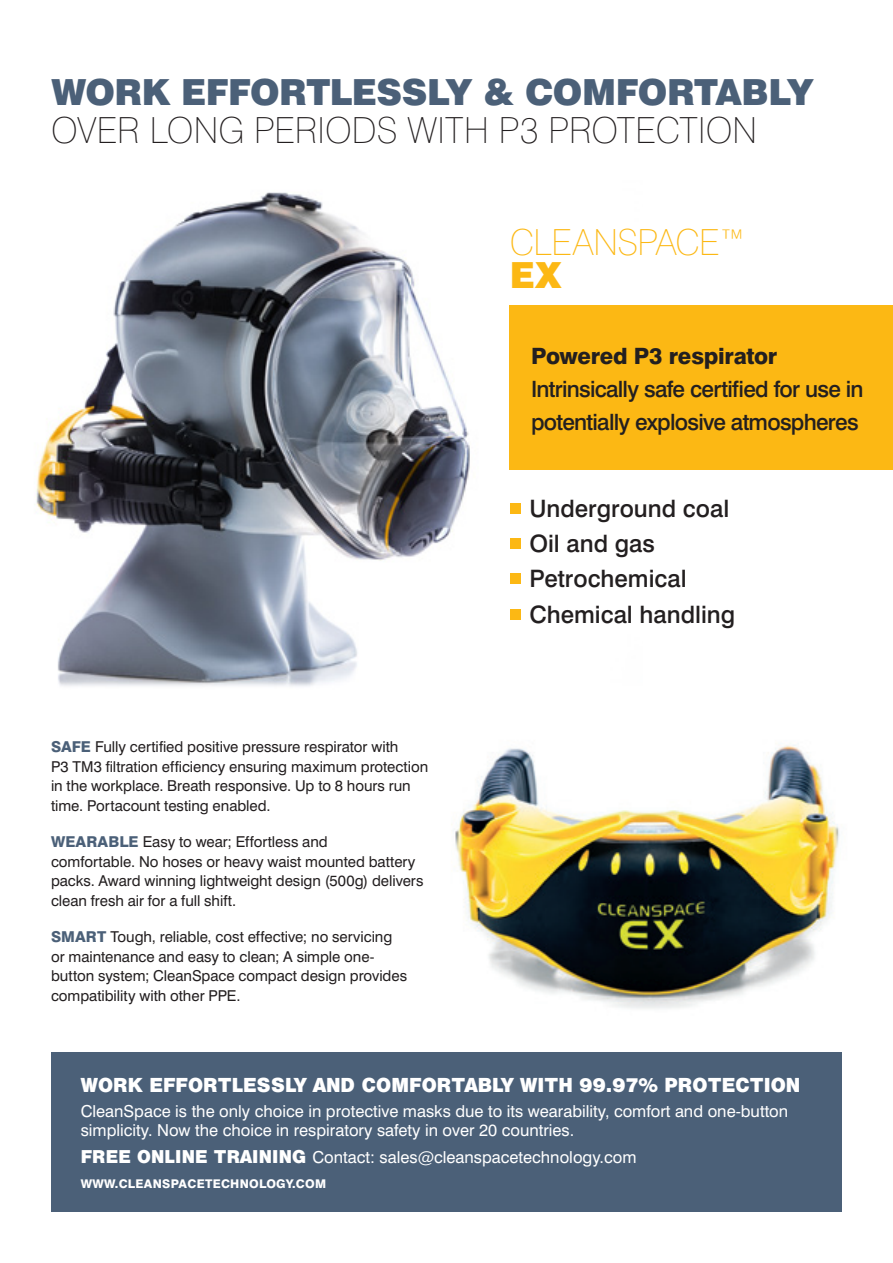
<style>
.page{position:relative;width:893px;height:1263px;background:#fff}
.page>*{position:absolute;margin:0;border:0;box-sizing:border-box;transform-origin:0 0}
.t1{font:100 36px "Swiss 721 BT";letter-spacing:.005em;color:#231f20}
.t2{font:900 36px "Swiss 721 BT";letter-spacing:-.01em;color:#4b6078}
.t3{font:100 36px "Swiss 721 BT";letter-spacing:-.015em;color:#fcb814}
.t4{font:900 36px "Swiss 721 BT";color:#fcb814}
.t5{font:500 24px/35.2px "Swiss 721 BT";color:#231f20}
.t6{font:500 22.5px/33px "Swiss 721 BT";letter-spacing:-.03em;color:#231f20}
.t7{font:800 22.5px "Swiss 721 BT";letter-spacing:-.015em;color:#231f20}
.t8{font:18px "Swiss 721 BT Black No 2";letter-spacing:.005em;color:#fff}
.t9{font:16.5px/19.5px "Swiss 721 BT";color:#fff}
.t10{font:15px/19.5px "Swiss 721 BT";letter-spacing:-.005em;color:#231f20}
.t11{font:800 12px "Swiss 721 BT";letter-spacing:.025em;color:#fff}
.s1{font-weight:800;color:#4b6078}
.s2{font-family:"Swiss 721 BT Black No 2"}
</style>
<div class="page">
<div style="left:51px;top:1053px;width:791px;height:159px;background:#4b6078"></div>
<img style="left:451px;top:745px;width:389px;height:264px">
<img style="left:36px;top:192px;width:606px;height:494px">
<div style="left:510px;top:306px;width:383px;height:164px;background:#fcb814"></div>
<div style="left:510px;top:503px;width:10px;height:11px;background:#fcb814"></div>
<div style="left:510px;top:538px;width:10px;height:11px;background:#fcb814"></div>
<div style="left:510px;top:574px;width:10px;height:10px;background:#fcb814"></div>
<div style="left:510px;top:609px;width:10px;height:10px;background:#fcb814"></div>
<h1 class="t2" style="left:51px;top:71px;width:764px">WORK EFFORTLESSLY &amp; COMFORTABLY</h1>
<h1 class="t1" style="left:51px;top:108px;width:708px">OVER LONG PERIODS WITH P3 PROTECTION</h1>
<h1 class="t3" style="left:510px;top:220px;width:239px">CLEANSPACE™</h1>
<h1 class="t4" style="left:510px;top:253px;width:53px">EX</h1>
<h3 class="t7" style="left:531px;top:342px;width:248px">Powered P3 respirator</h3>
<h3 class="t6" style="left:531px;top:372px;width:334px">Intrinsically safe certified for use in potentially explosive atmospheres</h3>
<p class="t10" style="left:51px;top:737px;width:379px"><span class="s1">SAFE</span> Fully certified positive pressure respirator with<br>P3 TM3 filtration efficiency ensuring maximum protection in the workplace. Breath responsive. Up to 8 hours run time. Portacount testing enabled.</p>
<p class="t10" style="left:51px;top:832px;width:374px"><span class="s1">WEARABLE</span> Easy to wear; Effortless and<br>comfortable. No hoses or heavy waist mounted battery packs. Award winning lightweight design (500g) delivers clean fresh air for a full shift.</p>
<p class="t10" style="left:51px;top:927px;width:358px"><span class="s1">SMART</span> Tough, reliable, cost effective; no servicing or maintenance and easy to clean; A simple one&shy;button system; CleanSpace compact design provides compatibility with other PPE.</p>
<h2 class="t5" style="left:529px;top:490px;width:207px">Underground coal<br>Oil and gas<br>Petrochemical<br>Chemical handling</h2>
<p class="t8" style="left:81px;top:1072px;width:721px">WORK EFFORTLESSLY AND COMFORTABLY WITH 99.97% PROTECTION</p>
<p class="t9" style="left:81px;top:1101px;width:709px">CleanSpace is the only choice in protective masks due to its wearability, comfort and one-button simplicity. Now the choice in respiratory safety in over 20 countries.</p>
<p class="t9" style="left:81px;top:1147px;width:557px"><span class="s2">FREE ONLINE TRAINING</span> Contact: sales@cleanspacetechnology.com</p>
<p class="t11" style="left:81px;top:1176px;width:247px">WWW.CLEANSPACETECHNOLOGY.COM</p>
</div>
